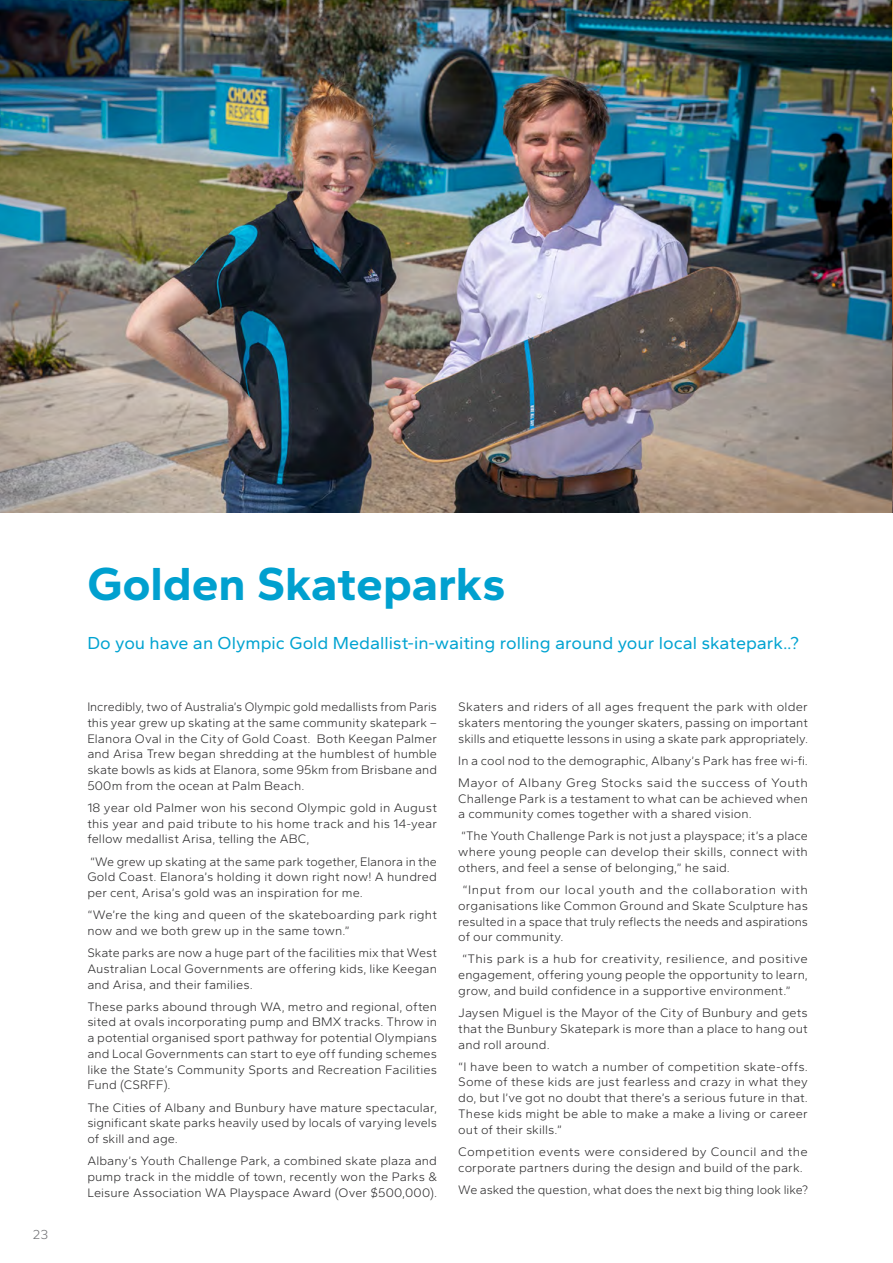
<style>
.page{position:relative;width:893px;height:1263px;background:#fff}
.page>*{position:absolute;margin:0;border:0;box-sizing:border-box;transform-origin:0 0}
.t1{font:700 48px "Gantari";letter-spacing:-.005em;color:#00a0cf}
.t2{font:18px "Gantari";letter-spacing:-.005em;color:#00a3d1}
.t3{font:300 13.5px "Gantari";color:#6d6e71}
.t4{font:300 12.75px/15.8px "Gantari";letter-spacing:.005em;color:#292829;text-align:justify}
</style>
<div class="page">
<img style="left:0;top:0;width:893px;height:513px">
<p class="t3" style="left:33px;top:1225px;width:17px">23</p>
<h1 class="t1" style="left:87px;top:553px;width:420px">Golden Skateparks</h1>
<h2 class="t2" style="left:87px;top:632px;width:713px">Do you have an Olympic Gold Medallist-in-waiting rolling around your local skatepark..?</h2>
<p class="t4" style="left:87px;top:698px;width:351px">Incredibly, two of Australia’s Olympic gold medallists from Paris this year grew up skating at the same community skatepark – Elanora Oval in the City of Gold Coast. Both Keegan Palmer and Arisa Trew began shredding at the humblest of humble skate bowls as kids at Elanora, some 95km from Brisbane and 500m from the ocean at Palm Beach.</p>
<p class="t4" style="left:87px;top:799px;width:351px">18 year old Palmer won his second Olympic gold in August this year and paid tribute to his home track and his 14-year fellow medallist Arisa, telling the ABC,</p>
<p class="t4" style="left:87px;top:853px;width:351px">“We grew up skating at the same park together, Elanora in the Gold Coast. Elanora’s holding it down right now! A hundred per cent, Arisa’s gold was an inspiration for me.</p>
<p class="t4" style="left:87px;top:907px;width:351px">“We’re the king and queen of the skateboarding park right now and we both grew up in the same town.”</p>
<p class="t4" style="left:87px;top:944px;width:351px">Skate parks are now a huge part of the facilities mix that West Australian Local Governments are offering kids, like Keegan and Arisa, and their families.</p>
<p class="t4" style="left:87px;top:998px;width:351px">These parks abound through WA, metro and regional, often sited at ovals incorporating pump and BMX tracks. Throw in a potential organised sport pathway for potential Olympians and Local Governments can start to eye off funding schemes like the State’s Community Sports and Recreation Facilities Fund (CSRFF).</p>
<p class="t4" style="left:87px;top:1099px;width:351px">The Cities of Albany and Bunbury have mature spectacular, significant skate parks heavily used by locals of varying levels of skill and age.</p>
<p class="t4" style="left:87px;top:1153px;width:351px">Albany’s Youth Challenge Park, a combined skate plaza and pump track in the middle of town, recently won the Parks &amp; Leisure Association WA Playspace Award (Over $500,000).</p>
<p class="t4" style="left:458px;top:698px;width:351px">Skaters and riders of all ages frequent the park with older skaters mentoring the younger skaters, passing on important skills and etiquette lessons in using a skate park appropriately.</p>
<p class="t4" style="left:458px;top:749px;width:351px;line-height:22.2px">In a cool nod to the demographic, Albany’s Park has free wi-fi.<br>Mayor of Albany Greg Stocks said the success of Youth</p>
<p class="t4" style="left:458px;top:790px;width:351px">Challenge Park is a testament to what can be achieved when a community comes together with a shared vision.</p>
<p class="t4" style="left:458px;top:828px;width:351px">“The Youth Challenge Park is not just a playspace; it’s a place where young people can develop their skills, connect with others, and feel a sense of belonging,” he said.</p>
<p class="t4" style="left:458px;top:881px;width:351px;text-indent:4px">“Input from our local youth and the collaboration with organisations like Common Ground and Skate Sculpture has resulted in a space that truly reflects the needs and aspirations of our community.</p>
<p class="t4" style="left:458px;top:951px;width:351px">“This park is a hub for creativity, resilience, and positive engagement, offering young people the opportunity to learn, grow, and build confidence in a supportive environment.”</p>
<p class="t4" style="left:458px;top:1005px;width:351px">Jaysen Miguel is the Mayor of the City of Bunbury and gets that the Bunbury Skatepark is more than a place to hang out and roll around.</p>
<p class="t4" style="left:458px;top:1058px;width:351px">“I have been to watch a number of competition skate-offs.<br>Some of these kids are just fearless and crazy in what they do, but I’ve got no doubt that there’s a serious future in that.<br>These kids might be able to make a make a living or career out of their skills.”</p>
<p class="t4" style="left:458px;top:1143px;width:351px">Competition events were considered by Council and the corporate partners during the design and build of the park.</p>
<p class="t4" style="left:458px;top:1181px;width:351px">We asked the question, what does the next big thing look like?</p>
</div>
